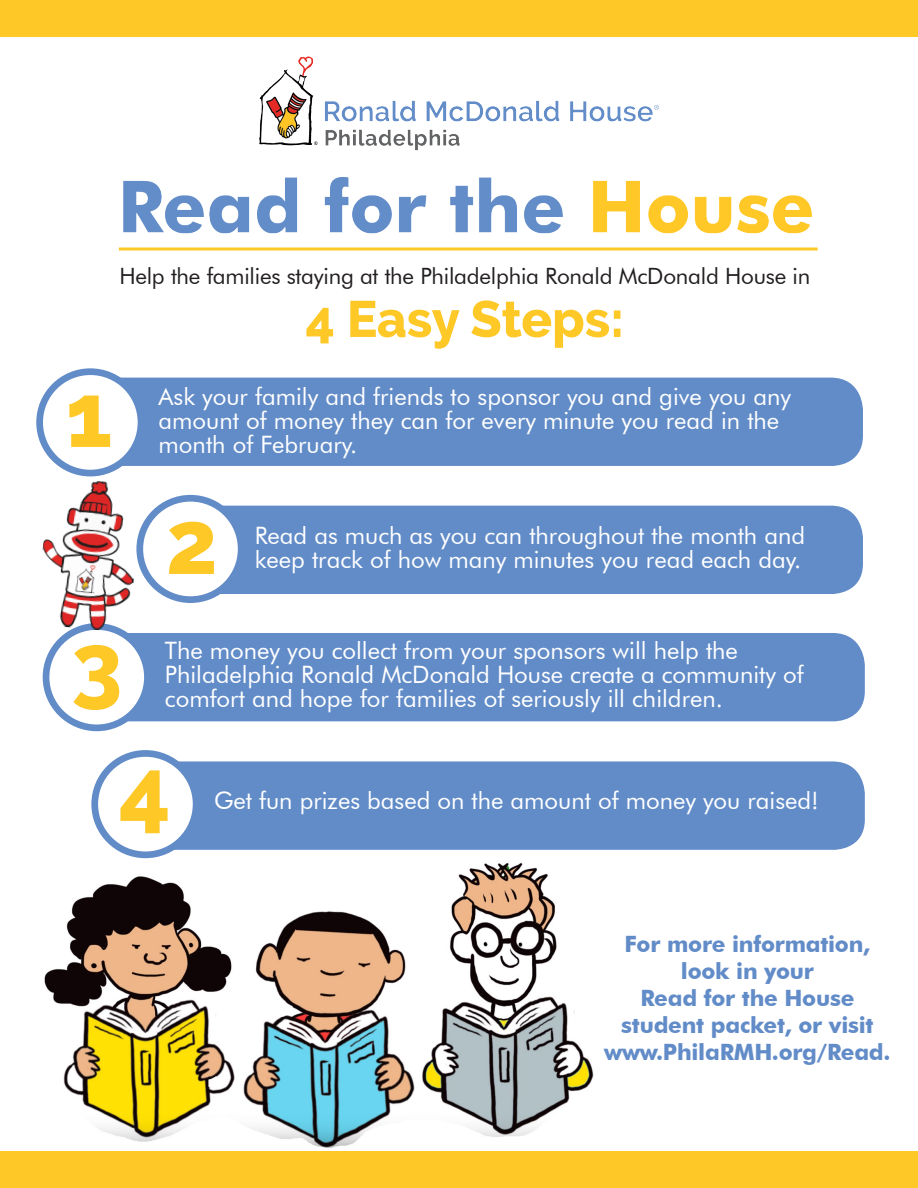
<style>
.page{position:relative;width:918px;height:1188px;background:#fff}
.page>*{position:absolute;margin:0;border:0;box-sizing:border-box;transform-origin:0 0}
.t1{font:800 90px "Raleway";color:#fec827}
.t2{font:800 51px "Raleway";letter-spacing:-.005em;color:#fec827}
.t3{font:24px/24px "Futura BT";color:#fff}
.t4{font:700 22.5px/27px "Futura BT";letter-spacing:-.01em;color:#628cc8;text-align:center}
.t5{font:22.5px "Futura BT";letter-spacing:-.01em;color:#231f20}
</style>
<div class="page">
<div style="left:123px;top:633px;width:742px;height:88px;background:#628cc8"></div>
<div style="left:46px;top:626px;width:101px;height:102px;background:#fff;border-radius:50%"></div>
<div style="left:43px;top:623px;width:108px;height:108px;border:7px solid #628cc8;border-radius:50%"></div>
<div style="left:215px;top:506px;width:648px;height:88px;background:#628cc8"></div>
<div style="left:140px;top:498px;width:101px;height:102px;background:#fff;border-radius:50%"></div>
<div style="left:136px;top:495px;width:109px;height:108px;border:7px solid #628cc8;border-radius:50%"></div>
<div style="left:115px;top:378px;width:748px;height:88px;background:#628cc8"></div>
<div style="left:40px;top:372px;width:101px;height:101px;background:#fff;border-radius:50%"></div>
<div style="left:36px;top:368px;width:108px;height:108px;border:7px solid #628cc8;border-radius:50%"></div>
<img style="left:118px;top:150px;width:700px;height:101px">
<img style="left:44px;top:861px;width:550px;height:287px">
<div style="left:295px;top:846px;width:70px;height:64px;background:#fff"></div>
<div style="left:42px;top:846px;width:132px;height:27px;background:#fff"></div>
<img style="left:259px;top:56px;width:400px;height:94px">
<img style="left:42px;top:476px;width:101px;height:157px">
<div style="left:0;top:0;width:918px;height:37px;background:#fec827"></div>
<div style="left:168px;top:761px;width:697px;height:89px;background:#628cc8"></div>
<div style="left:95px;top:753px;width:101px;height:102px;background:#fff;border-radius:50%"></div>
<div style="left:91px;top:750px;width:108px;height:108px;border:7px solid #628cc8;border-radius:50%"></div>
<div style="left:0;top:1151px;width:918px;height:37px;background:#fec827"></div>
<hr style="left:119px;top:248px;width:699px;height:2px;background:#fec827">
<p class="t5" style="left:119px;top:263px;width:692px">Help the families staying at the Philadelphia Ronald McDonald House in</p>
<p class="t2" style="left:305px;top:290px;width:320px">4 Easy Steps:</p>
<p class="t1" style="left:66px;top:364px;width:48px">1</p>
<p class="t3" style="left:159px;top:384px;width:634px">Ask your family and friends to sponsor you and give you any</p>
<p class="t3" style="left:159px;top:408px;width:622px">amount of money they can for every minute you read in the</p>
<p class="t3" style="left:159px;top:432px;width:200px">month of February.</p>
<p class="t1" style="left:166px;top:491px;width:54px">2</p>
<p class="t3" style="left:255px;top:523px;width:552px">Read as much as you can throughout the month and</p>
<p class="t3" style="left:255px;top:547px;width:548px">keep track of how many minutes you read each day.</p>
<p class="t1" style="left:71px;top:614px;width:53px">3</p>
<p class="t3" style="left:165px;top:638px;width:575px">The money you collect from your sponsors will help the</p>
<p class="t3" style="left:165px;top:662px;width:640px">Philadelphia Ronald McDonald House create a community of comfort and hope for families of seriously ill children.</p>
<p class="t1" style="left:119px;top:739px;width:54px">4</p>
<p class="t3" style="left:214px;top:789px;width:606px">Get fun prizes based on the amount of money you raised!</p>
<p class="t4" style="left:625px;top:930px;width:247px">For more information, look in your</p>
<p class="t4" style="left:621px;top:984px;width:254px">Read for the House student packet, or visit</p>
<p class="t4" style="left:604px;top:1038px;width:288px">www.PhilaRMH.org/Read.</p>
</div>
